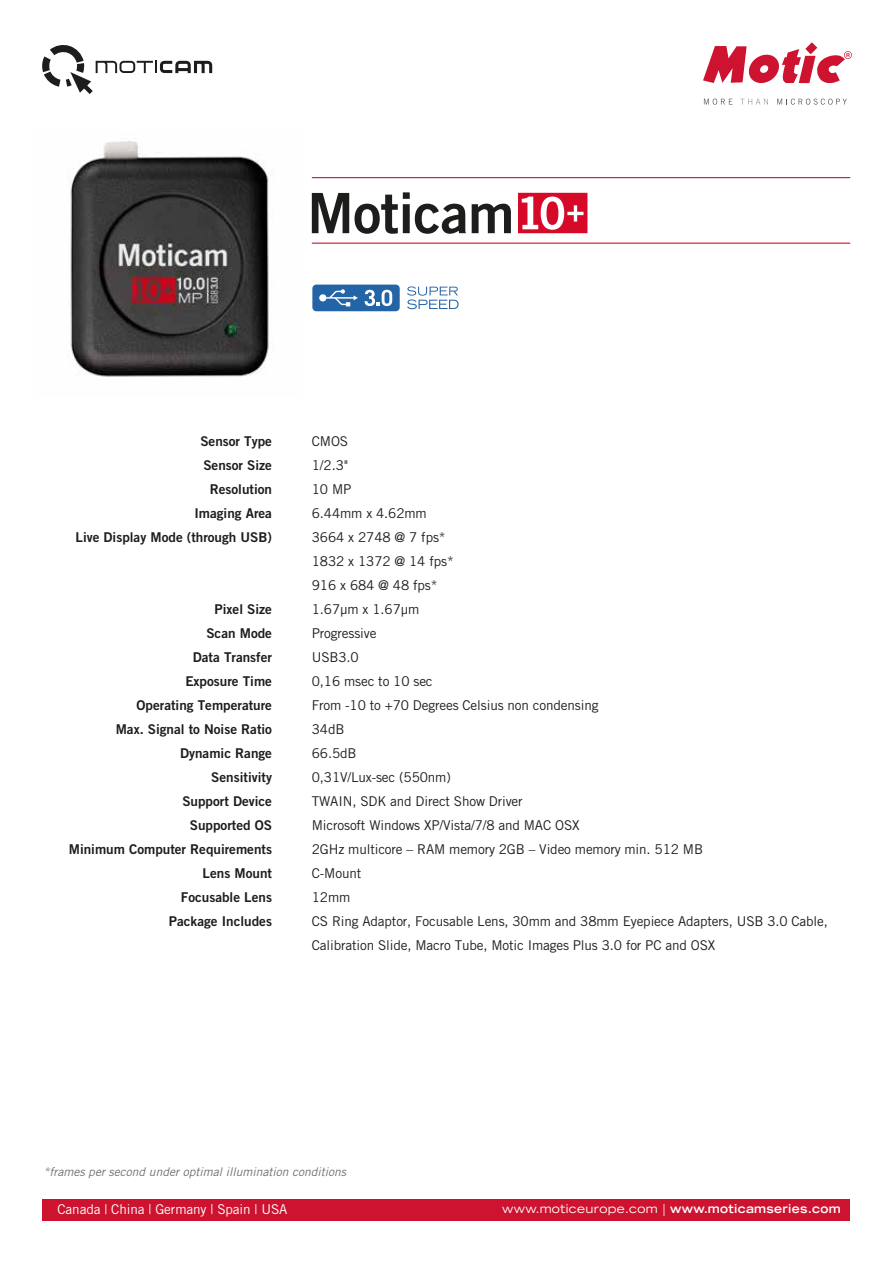
<style>
.page{position:relative;width:893px;height:1263px;background:#fff}
.page>*{position:absolute;margin:0;border:0;box-sizing:border-box;transform-origin:0 0}
.t1{font:13.5px/24px "Trade Gothic";letter-spacing:-.01em;color:#1d1d1b}
.t2{font:13.5px/24px "Trade Gothic Bold Two";color:#1d1d1b;text-align:right}
.t3{font:13.5px "Trade Gothic";letter-spacing:-.01em;color:#fff}
.t4{font:italic 12px "Trade Gothic";color:#706f6f}
.t5{font:700 expanded 12px "Trade Gothic LH";letter-spacing:.025em;color:#fff}
.s1{font-weight:400}
</style>
<div class="page">
<img style="left:70px;top:141px;width:204px;height:236px">
<svg style="left:703px;top:42px;width:149px;height:42px"></svg>
<svg style="left:704px;top:99px;width:28px;height:6px"></svg>
<svg style="left:740px;top:99px;width:28px;height:6px"></svg>
<svg style="left:777px;top:99px;width:70px;height:6px"></svg>
<svg style="left:42px;top:45px;width:170px;height:49px"></svg>
<svg style="left:312px;top:193px;width:37px;height:40px"></svg>
<svg style="left:355px;top:192px;width:111px;height:42px"></svg>
<svg style="left:472px;top:204px;width:39px;height:29px"></svg>
<hr style="left:312px;top:177px;width:538px;height:1px;background:#cd1330">
<hr style="left:312px;top:243px;width:538px;height:1px;background:#cd1330">
<div style="left:43px;top:1199px;width:807px;height:21px;background:#cd1330"></div>
<svg style="left:518px;top:193px;width:69px;height:40px"></svg>
<svg style="left:407px;top:286px;width:52px;height:23px"></svg>
<div style="left:312px;top:285px;width:88px;height:26px;background:#2364a6;border-radius:4px"></div>
<svg style="left:319px;top:289px;width:39px;height:17px"></svg>
<svg style="left:365px;top:290px;width:27px;height:16px"></svg>
<p class="t2" style="left:76px;top:429px;width:198px">Sensor Type<br>Sensor Size<br>Resolution<br>Imaging Area<br>Live Display Mode (through USB)</p>
<p class="t2" style="left:69px;top:597px;width:205px">Pixel Size<br>Scan Mode<br>Data Transfer<br>Exposure Time<br>Operating Temperature<br>Max. Signal to Noise Ratio<br>Dynamic Range<br>Sensitivity<br>Support Device<br>Supported OS<br>Minimum Computer Requirements<br>Lens Mount<br>Focusable Lens<br>Package Includes</p>
<p class="t1" style="left:312px;top:429px;width:518px">CMOS<br>1/2.3"<br>10 MP<br>6.44mm x 4.62mm<br>3664 x 2748 @ 7 fps*<br>1832 x 1372 @ 14 fps*<br>916 x 684 @ 48 fps*<br>1.67µm x 1.67µm<br>Progressive<br>USB3.0<br>0,16 msec to 10 sec<br>From -10 to +70 Degrees Celsius non condensing<br>34dB<br>66.5dB<br>0,31V/Lux-sec (550nm)<br>TWAIN, SDK and Direct Show Driver<br>Microsoft Windows XP/Vista/7/8 and MAC OSX<br>2GHz multicore – RAM memory 2GB – Video memory min. 512 MB<br>C-Mount<br>12mm<br>CS Ring Adaptor, Focusable Lens, 30mm and 38mm Eyepiece Adapters, USB 3.0 Cable,<br>Calibration Slide, Macro Tube, Motic Images Plus 3.0 for PC and OSX</p>
<p class="t4" style="left:43px;top:1164px;width:304px">*frames per second under optimal illumination conditions</p>
<p class="t3" style="left:58px;top:1201px;width:231px">Canada | China | Germany | Spain | USA</p>
<p class="t5" style="left:502px;top:1201px;width:340px"><span class="s1">www.moticeurope.com |</span> www.moticamseries.com</p>
</div>
